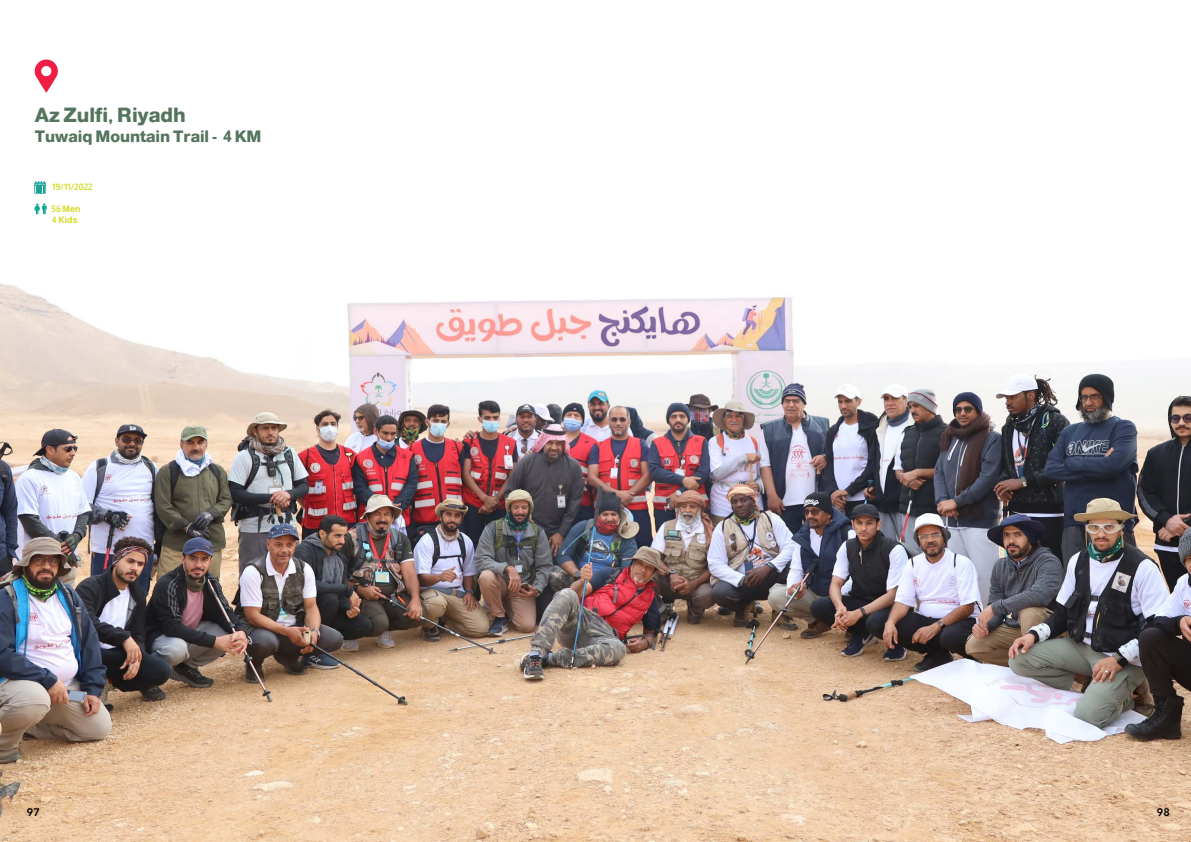
<style>
.page{position:relative;width:1191px;height:842px;background:#fff}
.page>*{position:absolute;margin:0;border:0;box-sizing:border-box;transform-origin:0 0}
.t1{font:800 20px "Almarai";color:#55745e}
.t2{font:800 16px "Almarai";color:#55745e}
.t3{font:700 12px "Bahij Janna";color:#000}
.t4{font:700 9px/10.8px "Almarai";color:#d4dc25}
</style>
<div class="page">
<img style="left:0;top:59px;width:1191px;height:783px">
<svg style="left:35px;top:60px;width:23px;height:33px"></svg>
<svg style="left:34px;top:181px;width:12px;height:13px"></svg>
<svg style="left:34px;top:203px;width:13px;height:11px"></svg>
<p class="t1" style="left:35px;top:100px;width:152px">Az Zulfi, Riyadh</p>
<p class="t2" style="left:35px;top:124px;width:228px">Tuwaiq Mountain Trail - 4 KM</p>
<p class="t4" style="left:52px;top:182px;width:42px">19/11/2022</p>
<p class="t4" style="left:52px;top:203px;width:30px">56 Men<br>4 Kids</p>
<p class="t3" style="left:27px;top:805px;width:14px">97</p>
<p class="t3" style="left:1157px;top:805px;width:14px">98</p>
</div>
